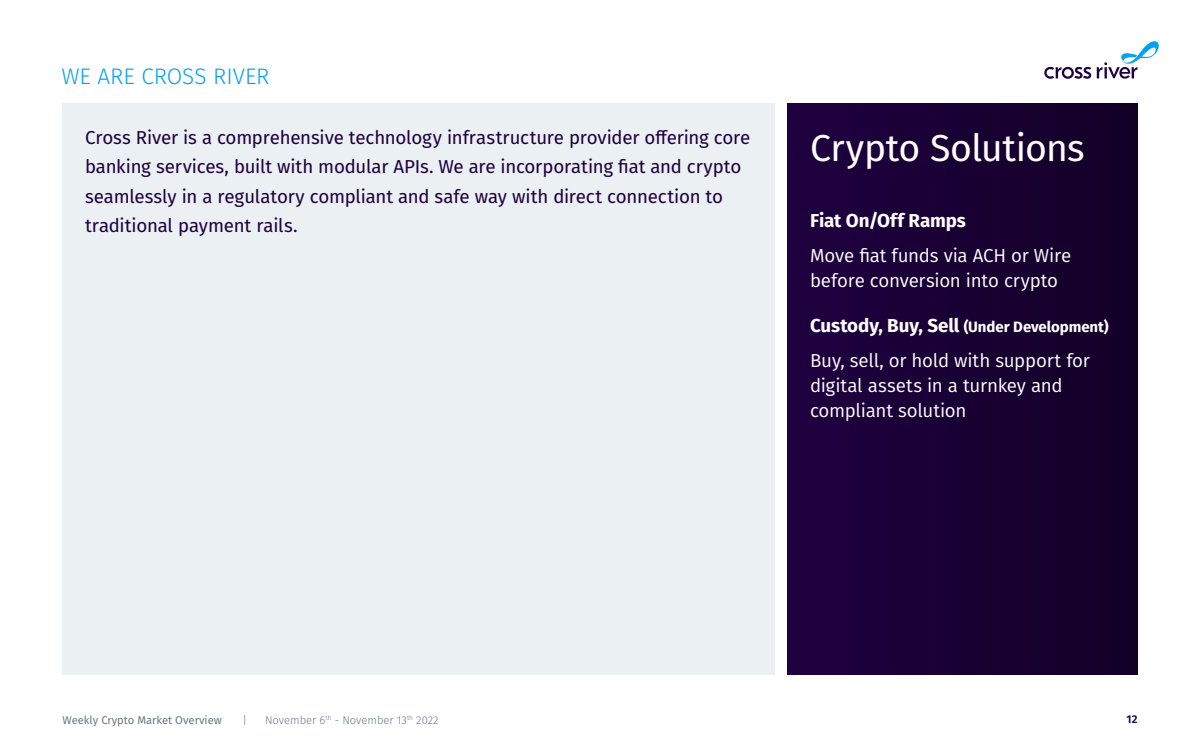
<style>
.page{position:relative;width:1200px;height:750px;background:#fff}
.page>*{position:absolute;margin:0;border:0;box-sizing:border-box;transform-origin:0 0}
.t1{font:37.5px "Fira Sans";letter-spacing:-.015em;color:#fff}
.t2{font:300 22.5px "Fira Sans";letter-spacing:-.005em;color:#03a0ef}
.t3{font:18.75px/29.4px "Fira Sans";letter-spacing:-.01em;color:#1f0040}
.t4{font:18.75px/25px "Fira Sans";letter-spacing:-.015em;color:#fff}
.t5{font:700 18.75px "Fira Sans";letter-spacing:-.005em;color:#fff}
.t6{font:700 15px "Fira Sans";letter-spacing:-.005em;color:#fff}
.t7{font:300 11.25px "Fira Sans";color:#6c787f}
.t8{font:11.25px "Fira Sans";color:#6c787f}
.t9{font:600 11.25px "Fira Sans";color:#1f0040}
.s1{font-size:18.75px}
</style>
<div class="page">
<svg style="left:1044px;top:41px;width:115px;height:38px"></svg>
<div style="left:62px;top:104px;width:713px;height:571px;background:#ebf0f2"></div>
<div style="left:788px;top:104px;width:350px;height:571px;background:#190033"></div>
<p class="t2" style="left:61px;top:60px;width:210px">WE ARE CROSS RIVER</p>
<p class="t3" style="left:85px;top:122px;width:667px">Cross River is a comprehensive technology infrastructure provider offering core banking services, built with modular APIs. We are incorporating fiat and crypto seamlessly in a regulatory compliant and safe way with direct connection to traditional payment rails.</p>
<h1 class="t1" style="left:810px;top:120px;width:276px">Crypto Solutions</h1>
<p class="t5" style="left:810px;top:207px;width:157px">Fiat On/Off Ramps</p>
<p class="t4" style="left:810px;top:243px;width:263px">Move fiat funds via ACH or Wire before conversion into crypto</p>
<p class="t6" style="left:810px;top:316px;width:300px"><span class="s1">Custody, Buy, Sell</span> (Under Development)</p>
<p class="t4" style="left:810px;top:348px;width:282px">Buy, sell, or hold with support for digital assets in a turnkey and compliant solution</p>
<p class="t8" style="left:62px;top:712px;width:161px">Weekly Crypto Market Overview</p>
<p class="t7" style="left:242px;top:712px;width:6px">|</p>
<p class="t7" style="left:265px;top:712px;width:175px">November 6<sup>th</sup> - November 13<sup>th</sup> 2022</p>
<p class="t9" style="left:1127px;top:711px;width:12px">12</p>
</div>
